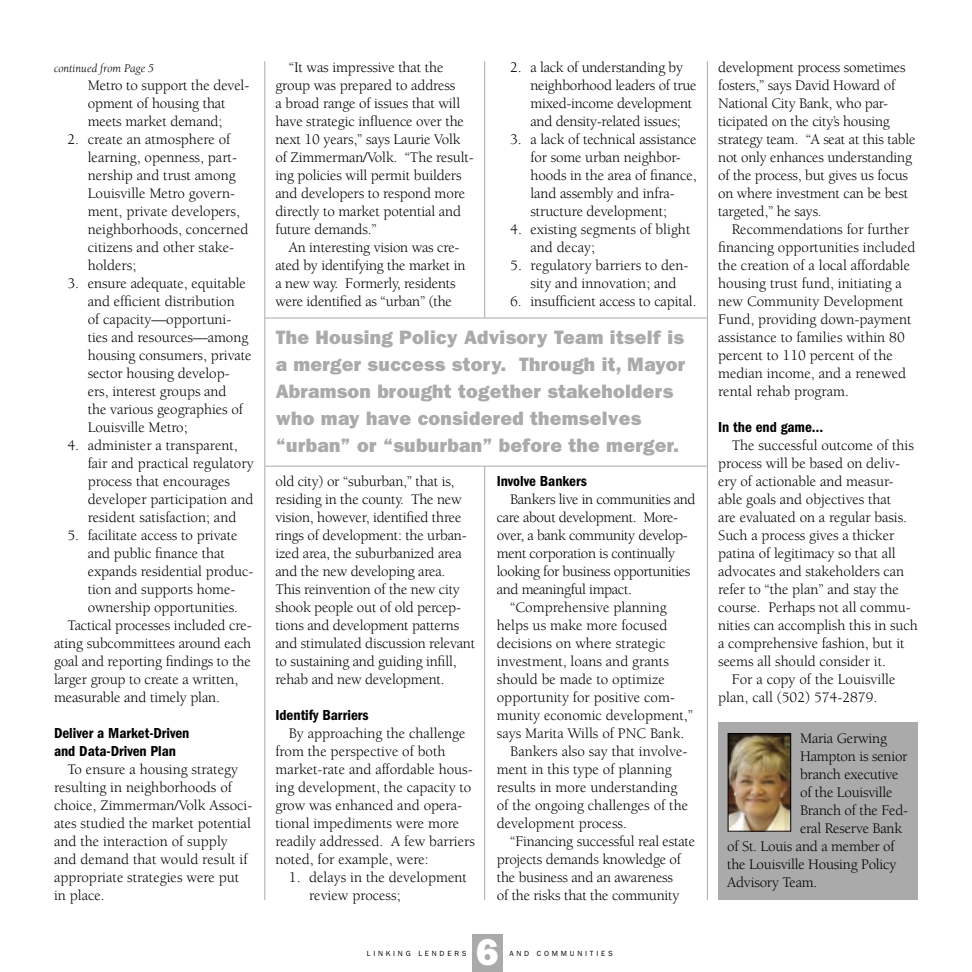
<style>
.page{position:relative;width:972px;height:972px;background:#fff}
.page>*{position:absolute;margin:0;border:0;box-sizing:border-box;transform-origin:0 0}
.t1{font:800 37.5px "Franklin Gothic";color:#fff}
.t2{font:800 19.5px/27px "Franklin Gothic";letter-spacing:.015em;color:#aaa}
.t3{font:15px/18px "Berkeley";letter-spacing:-.005em;color:#000}
.t4{font:15px "Berkeley";letter-spacing:-.025em;color:#000}
.t5{font:600 condensed 15px/18px "Franklin Gothic";color:#000}
.t6{font:italic 12px "Berkeley";color:#000}
.t7{font:7.5px "Franklin Gothic";letter-spacing:.37em;color:#000}
</style>
<div class="page">
<div style="left:718px;top:723px;width:200px;height:177px;background:#aaa"></div>
<img style="left:730px;top:735px;width:59px;height:95px">
<div style="left:728px;top:733px;width:63px;height:99px;border:1px solid #000"></div>
<div style="left:472px;top:934px;width:31px;height:38px;background:#aaa"></div>
<hr style="left:265px;top:318px;width:442px;height:1px;background:#aaa">
<hr style="left:265px;top:466px;width:442px;height:1px;background:#aaa">
<hr style="left:484px;top:61px;width:1px;height:257px;background:#aaa">
<hr style="left:264px;top:61px;width:1px;height:839px;background:#aaa">
<hr style="left:707px;top:61px;width:1px;height:839px;background:#aaa">
<hr style="left:484px;top:466px;width:1px;height:434px;background:#aaa">
<p class="t6" style="left:54px;top:62px;width:102px">continued from Page 5</p>
<p class="t3" style="left:88px;top:77px;width:163px">Metro to support the devel&shy;opment of housing that meets market demand;</p>
<p class="t3" style="left:88px;top:131px;width:162px;text-indent:-20px">2. create an atmosphere of learning, openness, part&shy;nership and trust among<br>Louisville Metro govern&shy;ment, private developers, neighborhoods, concerned citizens and other stake&shy;holders;</p>
<p class="t3" style="left:88px;top:275px;width:165px;text-indent:-20px">3. ensure adequate, equitable and efficient distribution<br>of capacity—opportuni&shy;ties and resources—among housing consumers, private sector housing develop&shy;ers, interest groups and<br>the various geographies of<br>Louisville Metro;</p>
<p class="t3" style="left:88px;top:437px;width:168px;text-indent:-20px">4. administer a transparent, fair and practical regulatory process that encourages developer participation and resident satisfaction; and</p>
<p class="t3" style="left:67px;top:527px;width:172px">5. facilitate access to private</p>
<p class="t3" style="left:88px;top:545px;width:139px">and public finance that</p>
<p class="t3" style="left:88px;top:563px;width:167px">expands residential produc-</p>
<p class="t3" style="left:88px;top:581px;width:149px">tion and supports home-</p>
<p class="t3" style="left:88px;top:599px;width:152px">ownership opportunities.</p>
<p class="t3" style="left:67px;top:617px;width:186px">Tactical processes included cre-</p>
<p class="t3" style="left:54px;top:635px;width:199px">ating subcommittees around each</p>
<p class="t3" style="left:54px;top:653px;width:198px">goal and reporting findings to the</p>
<p class="t3" style="left:54px;top:671px;width:186px">larger group to create a written,</p>
<p class="t3" style="left:54px;top:689px;width:168px">measurable and timely plan.</p>
<p class="t5" style="left:54px;top:724px;width:137px">Deliver a Market-Driven and Data-Driven Plan</p>
<p class="t3" style="left:54px;top:761px;width:200px;text-indent:13px">To ensure a housing strategy resulting in neighborhoods of choice, Zimmerman/Volk Associ&shy;ates studied the market potential and the interaction of supply and demand that would result if appropriate strategies were put in place.</p>
<p class="t3" style="left:275px;top:59px;width:200px;text-indent:14px">“It was impressive that the group was prepared to address<br>a broad range of issues that will have strategic influence over the next 10 years,” says Laurie Volk of Zimmerman/Volk. “The result&shy;ing policies will permit builders and developers to respond more directly to market potential and future demands.”</p>
<p class="t3" style="left:275px;top:239px;width:191px;text-indent:14px">An interesting vision was cre&shy;ated by identifying the market in a new way. Formerly, residents were identified as “urban” (the</p>
<p class="t3" style="left:531px;top:59px;width:168px;text-indent:-20px">2. a lack of understanding by neighborhood leaders of true mixed-income development and density-related issues;</p>
<p class="t3" style="left:531px;top:131px;width:168px;text-indent:-20px">3. a lack of technical assistance for some urban neighbor&shy;hoods in the area of finance, land assembly and infra&shy;structure development;</p>
<p class="t3" style="left:531px;top:221px;width:161px;text-indent:-20px">4. existing segments of blight and decay;</p>
<p class="t3" style="left:510px;top:257px;width:180px;text-align:center">5. regulatory barriers to den&shy;sity and innovation; and</p>
<p class="t3" style="left:510px;top:293px;width:188px">6. insufficient access to capital.</p>
<h2 class="t2" style="left:276px;top:324px;width:411px">The Housing Policy Advisory Team itself is a merger success story. Through it, Mayor Abramson brought together stakeholders who may have considered themselves “urban” or “suburban” before the merger.</h2>
<p class="t3" style="left:275px;top:473px;width:201px">old city) or “suburban,” that is, residing in the county. The new vision, however, identified three rings of development: the urban&shy;ized area, the suburbanized area and the new developing area.<br>This reinvention of the new city shook people out of old percep&shy;tions and development patterns and stimulated discussion relevant to sustaining and guiding infill, rehab and new development.</p>
<p class="t5" style="left:275px;top:706px;width:95px">Identify Barriers</p>
<p class="t3" style="left:275px;top:725px;width:201px;text-indent:13px">By approaching the challenge from the perspective of both market-rate and affordable hous&shy;ing development, the capacity to grow was enhanced and opera&shy;tional impediments were more readily addressed. A few barriers noted, for example, were:</p>
<p class="t3" style="left:309px;top:869px;width:159px;text-indent:-20px">1. delays in the development review process;</p>
<p class="t5" style="left:497px;top:472px;width:92px">Involve Bankers</p>
<p class="t4" style="left:510px;top:491px;width:187px">Bankers live in communities and</p>
<p class="t4" style="left:497px;top:509px;width:183px">care about development. More-</p>
<p class="t4" style="left:497px;top:527px;width:193px">over, a bank community develop-</p>
<p class="t4" style="left:497px;top:545px;width:180px">ment corporation is continually</p>
<p class="t4" style="left:497px;top:563px;width:195px">looking for business opportunities</p>
<p class="t4" style="left:497px;top:581px;width:137px">and meaningful impact.</p>
<p class="t3" style="left:510px;top:599px;width:158px">“Comprehensive planning</p>
<p class="t3" style="left:497px;top:617px;width:172px">helps us make more focused</p>
<p class="t3" style="left:497px;top:635px;width:170px">decisions on where strategic</p>
<p class="t3" style="left:497px;top:653px;width:174px">investment, loans and grants</p>
<p class="t3" style="left:497px;top:671px;width:170px">should be made to optimize</p>
<p class="t3" style="left:497px;top:689px;width:180px">opportunity for positive com-</p>
<p class="t3" style="left:497px;top:707px;width:198px">munity economic development,”</p>
<p class="t3" style="left:497px;top:725px;width:189px">says Marita Wills of PNC Bank.</p>
<p class="t3" style="left:510px;top:743px;width:179px">Bankers also say that involve-</p>
<p class="t3" style="left:497px;top:761px;width:176px">ment in this type of planning</p>
<p class="t3" style="left:497px;top:779px;width:182px">results in more understanding</p>
<p class="t3" style="left:497px;top:797px;width:193px">of the ongoing challenges of the</p>
<p class="t3" style="left:497px;top:815px;width:132px">development process.</p>
<p class="t3" style="left:510px;top:833px;width:186px">“Financing successful real estate</p>
<p class="t3" style="left:497px;top:851px;width:186px">projects demands knowledge of</p>
<p class="t3" style="left:497px;top:869px;width:178px">the business and an awareness</p>
<p class="t3" style="left:497px;top:887px;width:184px">of the risks that the community</p>
<h1 class="t1" style="left:476px;top:930px;width:24px">6</h1>
<p class="t7" style="left:367px;top:950px;width:101px">LINKING LENDERS</p>
<p class="t7" style="left:509px;top:950px;width:105px">AND COMMUNITIES</p>
<p class="t3" style="left:718px;top:59px;width:199px">development process sometimes fosters,” says David Howard of<br>National City Bank, who par&shy;ticipated on the city’s housing strategy team. “A seat at this table not only enhances understanding of the process, but gives us focus on where investment can be best targeted,” he says.</p>
<p class="t3" style="left:718px;top:221px;width:199px;text-indent:14px">Recommendations for further financing opportunities included the creation of a local affordable housing trust fund, initiating a new Community Development<br>Fund, providing down-payment assistance to families within 80 percent to 110 percent of the median income, and a renewed rental rehab program.</p>
<p class="t5" style="left:718px;top:418px;width:107px">In the end game…</p>
<p class="t3" style="left:718px;top:437px;width:201px;text-indent:13px">The successful outcome of this process will be based on deliv&shy;ery of actionable and measur&shy;able goals and objectives that<br>are evaluated on a regular basis.<br>Such a process gives a thicker patina of legitimacy so that all advocates and stakeholders can refer to “the plan” and stay the course. Perhaps not all commu&shy;nities can accomplish this in such a comprehensive fashion, but it seems all should consider it.</p>
<p class="t3" style="left:718px;top:671px;width:179px;text-indent:14px">For a copy of the Louisville plan, call (502) 574-2879.</p>
<p class="t3" style="left:800px;top:730px;width:88px">Maria Gerwing</p>
<p class="t3" style="left:800px;top:748px;width:109px">Hampton is senior</p>
<p class="t3" style="left:800px;top:766px;width:100px">branch executive</p>
<p class="t3" style="left:800px;top:784px;width:94px">of the Louisville</p>
<p class="t3" style="left:800px;top:802px;width:110px">Branch of the Fed-</p>
<p class="t3" style="left:800px;top:820px;width:104px">eral Reserve Bank</p>
<p class="t3" style="left:727px;top:838px;width:169px">of St. Louis and a member of</p>
<p class="t3" style="left:727px;top:856px;width:171px">the Louisville Housing Policy</p>
<p class="t3" style="left:727px;top:874px;width:92px">Advisory Team.</p>
</div>
